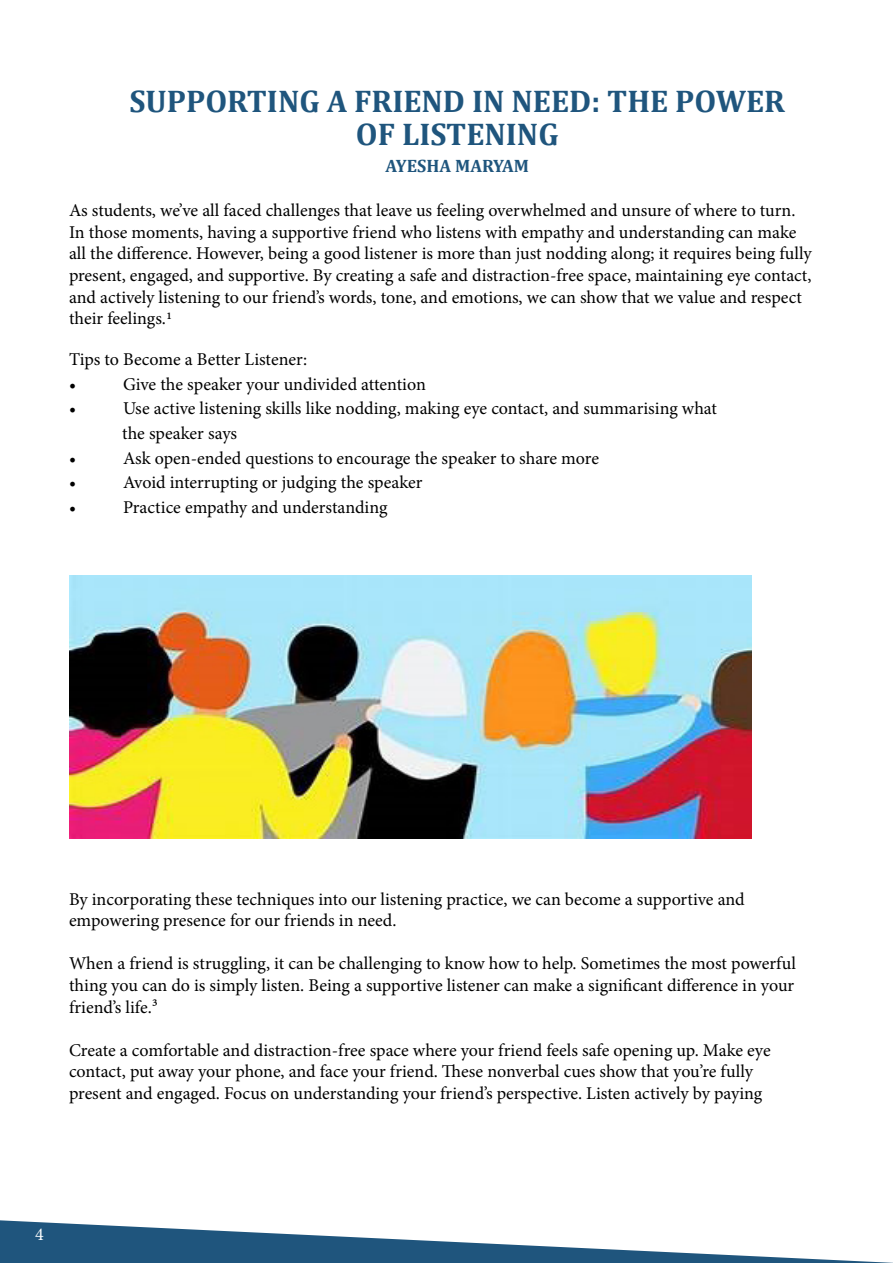
<style>
.page{position:relative;width:893px;height:1263px;background:#fff}
.page>*{position:absolute;margin:0;border:0;box-sizing:border-box;transform-origin:0 0}
.t1{font:700 31.5px/33px "Cambria";color:#1f557d;text-align:center}
.t2{font:18px/21.6px "Minion Pro";color:#000}
.t3{font:700 18px "Cambria";color:#1f557d}
.t4{font:18px "Minion Pro";color:#fff}
</style>
<div class="page">
<svg style="left:0;top:1220px;width:893px;height:43px"></svg>
<img style="left:69px;top:576px;width:683px;height:262px">
<h1 class="t1" style="left:129px;top:84px;width:657px">SUPPORTING A FRIEND IN NEED: THE POWER<br>OF LISTENING</h1>
<p class="t3" style="left:385px;top:153px;width:145px">AYESHA MARYAM</p>
<p class="t2" style="left:69px;top:200px;width:744px">As students, we’ve all faced challenges that leave us feeling overwhelmed and unsure of where to turn.<br>In those moments, having a supportive friend who listens with empathy and understanding can make all the difference. However, being a good listener is more than just nodding along; it requires being fully present, engaged, and supportive. By creating a safe and distraction-free space, maintaining eye contact, and actively listening to our friend’s words, tone, and emotions, we can show that we value and respect their feelings.1</p>
<p class="t2" style="left:69px;top:347px;width:240px;line-height:24.6px">Tips to Become a Better Listener: •</p>
<p class="t2" style="left:123px;top:373px;width:304px">Give the speaker your undivided attention</p>
<p class="t2" style="left:69px;top:398px;width:9px">•</p>
<p class="t2" style="left:122px;top:396px;width:596px;line-height:24.6px">Use active listening skills like nodding, making eye contact, and summarising what the speaker says</p>
<p class="t2" style="left:69px;top:447px;width:9px">•</p>
<p class="t2" style="left:123px;top:447px;width:477px">Ask open-ended questions to encourage the speaker to share more</p>
<p class="t2" style="left:69px;top:472px;width:9px">•</p>
<p class="t2" style="left:123px;top:472px;width:301px">Avoid interrupting or judging the speaker</p>
<p class="t2" style="left:69px;top:496px;width:9px">•</p>
<p class="t2" style="left:123px;top:496px;width:266px">Practice empathy and understanding</p>
<p class="t2" style="left:69px;top:888px;width:677px">By incorporating these techniques into our listening practice, we can become a supportive and empowering presence for our friends in need.</p>
<p class="t2" style="left:69px;top:953px;width:728px;text-align:justify">When a friend is struggling, it can be challenging to know how to help. Sometimes the most powerful thing you can do is simply listen. Being a supportive listener can make a significant difference in your friend’s life.3</p>
<p class="t2" style="left:69px;top:1039px;width:703px">Create a comfortable and distraction-free space where your friend feels safe opening up. Make eye contact, put away your phone, and face your friend. These nonverbal cues show that you’re fully present and engaged. Focus on understanding your friend’s perspective. Listen actively by paying</p>
<p class="t4" style="left:35px;top:1222px;width:10px">4</p>
</div>
